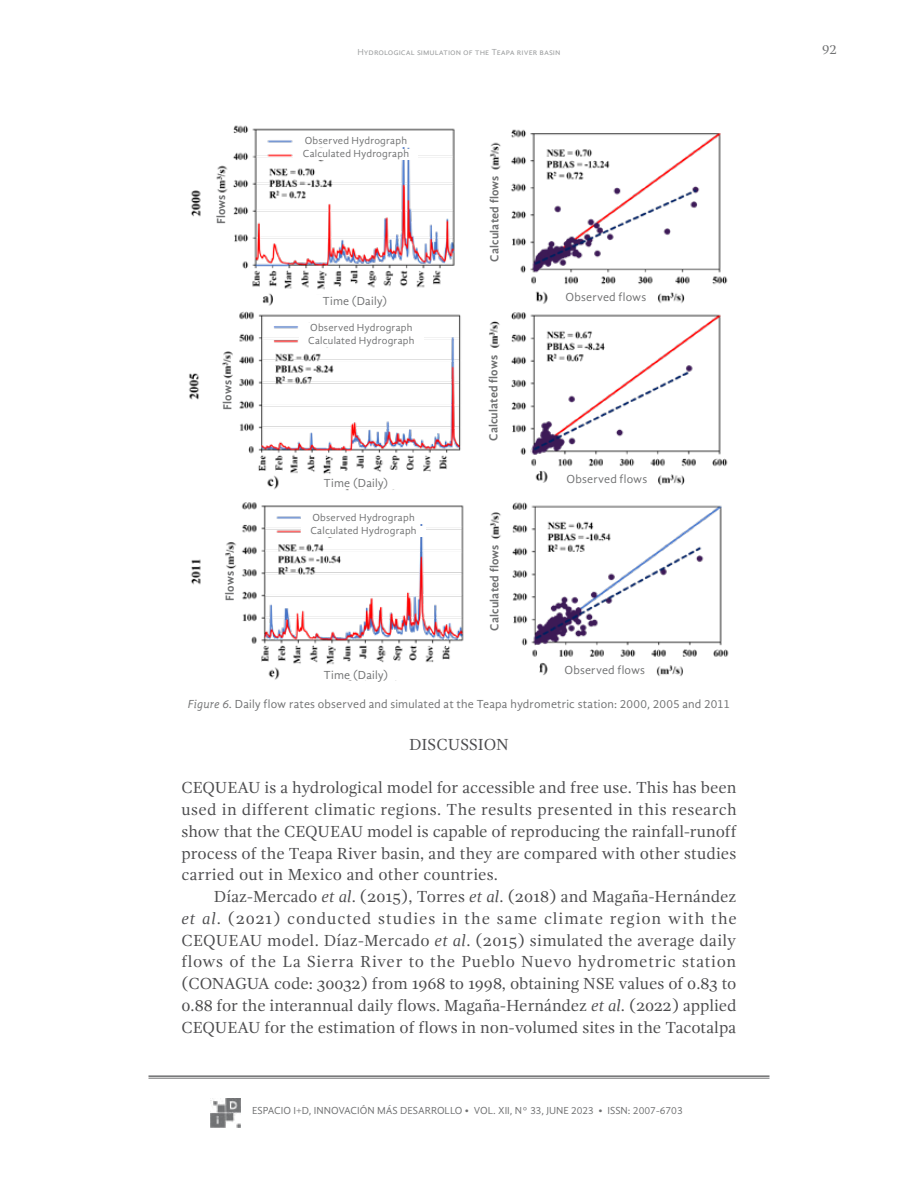
<style>
.page{position:relative;width:918px;height:1188px;background:#fff}
.page>*{position:absolute;margin:0;border:0;box-sizing:border-box;transform-origin:0 0}
.t1{font:16.5px/21.8px "Gandhi Serif";color:#4b4b4d;text-align:justify}
.t2{font:13.5px "Gandhi Serif";color:#707172}
.t3{font:12px "Gandhi Sans";letter-spacing:.01em;color:#707172}
.t4{font:700 12px "Gandhi Sans";letter-spacing:.01em;color:#707172}
.t5{font:10.5px/13px "Gandhi Sans";letter-spacing:.015em;color:#707172}
.t6{font:9px "Gandhi Sans";color:#9c9e9f}
.s1{font-style:italic}
</style>
<div class="page">
<hr style="left:148px;top:1075px;width:622px;height:2px;background:#707172">
<hr style="left:148px;top:1078px;width:622px;height:1px;background:#707172">
<img style="left:211px;top:1098px;width:29px;height:29px">
<img style="left:188px;top:125px;width:541px;height:556px">
<div style="left:216px;top:194px;width:11px;height:49px;background:#fff"></div>
<div style="left:294px;top:136px;width:124px;height:11px;background:#fff"></div>
<div style="left:307px;top:295px;width:95px;height:11px;background:#fff"></div>
<div style="left:294px;top:149px;width:124px;height:11px;background:#fff"></div>
<div style="left:489px;top:171px;width:11px;height:95px;background:#fff"></div>
<div style="left:556px;top:292px;width:100px;height:11px;background:#fff"></div>
<div style="left:222px;top:380px;width:11px;height:48px;background:#fff"></div>
<div style="left:225px;top:571px;width:10px;height:49px;background:#fff"></div>
<div style="left:299px;top:323px;width:125px;height:11px;background:#fff"></div>
<div style="left:299px;top:336px;width:125px;height:11px;background:#fff"></div>
<div style="left:301px;top:513px;width:125px;height:11px;background:#fff"></div>
<div style="left:301px;top:526px;width:125px;height:11px;background:#fff"></div>
<div style="left:557px;top:474px;width:100px;height:11px;background:#fff"></div>
<div style="left:555px;top:665px;width:99px;height:11px;background:#fff"></div>
<div style="left:488px;top:350px;width:11px;height:96px;background:#fff"></div>
<div style="left:489px;top:540px;width:11px;height:95px;background:#fff"></div>
<div style="left:308px;top:478px;width:95px;height:11px;background:#fff"></div>
<div style="left:308px;top:669px;width:95px;height:11px;background:#fff"></div>
<p class="t6" style="left:357px;top:47px;width:205px">Hydrological simulation of the Teapa river basin</p>
<p class="t2" style="left:822px;top:42px;width:16px">92</p>
<p class="t5" style="left:305px;top:134px;width:104px">Observed Hydrograph</p>
<p class="t4" style="left:214px;top:224px;width:31px;rotate:-90deg">Flows</p>
<p class="t4" style="left:221px;top:410px;width:31px;rotate:-90deg">Flows</p>
<p class="t4" style="left:223px;top:601px;width:31px;rotate:-90deg">Flows</p>
<p class="t5" style="left:303px;top:147px;width:108px">Calculated Hydrograph</p>
<p class="t3" style="left:323px;top:294px;width:66px">Time (Daily)</p>
<p class="t5" style="left:308px;top:321px;width:108px">Observed Hydrograph<br>Calculated Hydrograph</p>
<p class="t3" style="left:324px;top:477px;width:66px">Time (Daily)</p>
<p class="t5" style="left:310px;top:511px;width:108px">Observed Hydrograph<br>Calculated Hydrograph</p>
<p class="t3" style="left:324px;top:668px;width:66px">Time (Daily)</p>
<p class="t4" style="left:487px;top:262px;width:87px;rotate:-90deg">Calculated flows</p>
<p class="t4" style="left:486px;top:441px;width:87px;rotate:-90deg">Calculated flows</p>
<p class="t4" style="left:487px;top:631px;width:87px;rotate:-90deg">Calculated flows</p>
<p class="t3" style="left:566px;top:291px;width:82px">Observed flows</p>
<p class="t3" style="left:567px;top:472px;width:82px">Observed flows</p>
<p class="t3" style="left:564px;top:663px;width:82px">Observed flows</p>
<p class="t3" style="left:188px;top:697px;width:544px"><span class="s1">Figure 6.</span> Daily flow rates observed and simulated at the Teapa hydrometric station: 2000, 2005 and 2011</p>
<p class="t1" style="left:409px;top:734px;width:101px">DISCUSSION</p>
<p class="t1" style="left:181px;top:777px;width:557px">CEQUEAU is a hydrological model for accessible and free use. This has been used in different climatic regions. The results presented in this research show that the CEQUEAU model is capable of reproducing the rainfall-runoff process of the Teapa River basin, and they are compared with other studies carried out in Mexico and other countries.</p>
<p class="t1" style="left:181px;top:886px;width:557px;text-indent:32px">Díaz-Mercado <span class="s1">et al</span>. (2015), Torres <span class="s1">et al</span>. (2018) and Magaña-Hernández <span class="s1">et al</span>. (2021) conducted studies in the same climate region with the CEQUEAU model. Díaz-Mercado <span class="s1">et al</span>. (2015) simulated the average daily flows of the La Sierra River to the Pueblo Nuevo hydrometric station (CONAGUA code: 30032) from 1968 to 1998, obtaining NSE values of 0.83 to 0.88 for the interannual daily flows. Magaña-Hernández <span class="s1">et al</span>. (2022) applied CEQUEAU for the estimation of flows in non-volumed sites in the Tacotalpa</p>
<p class="t5" style="left:252px;top:1104px;width:432px">ESPACIO I+D, INNOVACIÓN MÁS DESARROLLO • VOL. XII, N° 33, JUNE 2023 • ISSN: 2007-6703</p>
</div>
